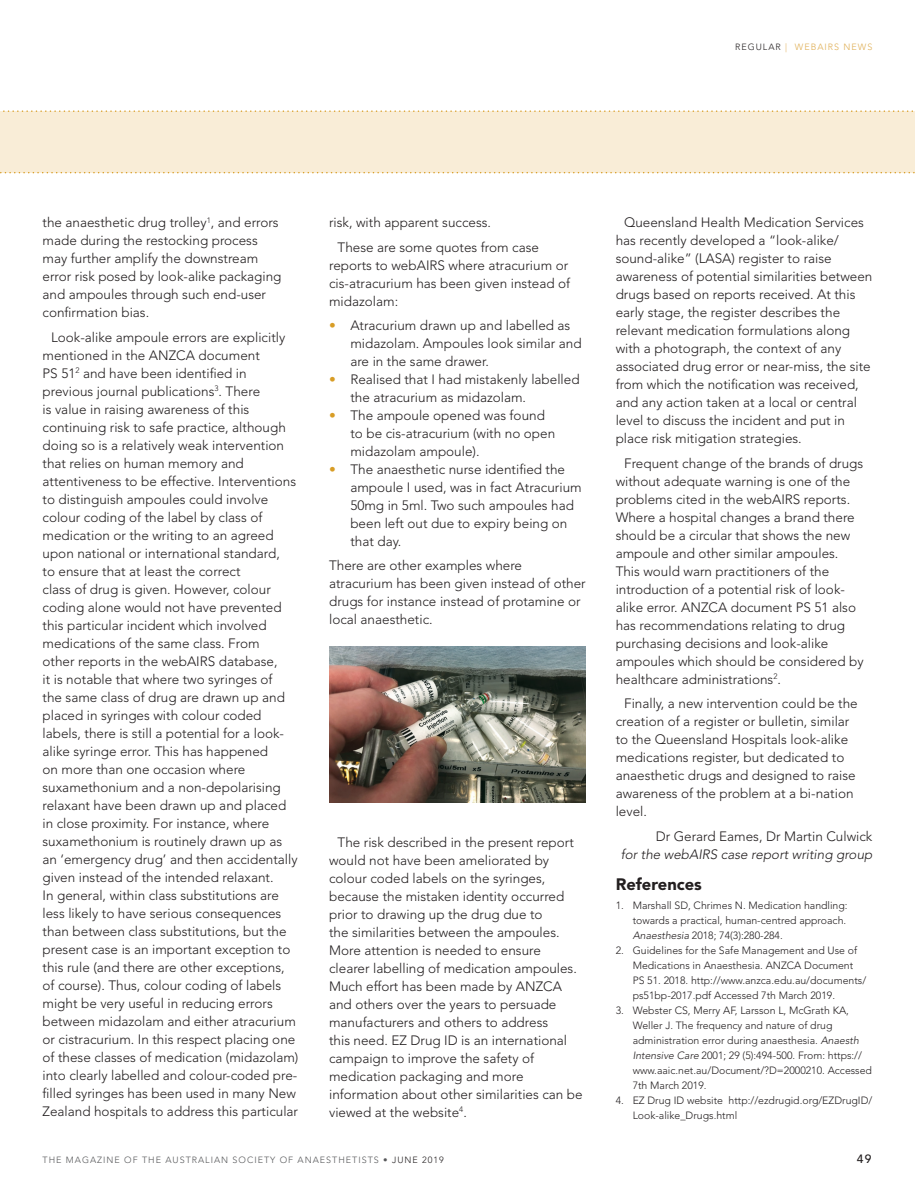
<style>
.page{position:relative;width:915px;height:1191px;background:#fff}
.page>*{position:absolute;margin:0;border:0;box-sizing:border-box;transform-origin:0 0}
.Regular_B_Header{font:900 16.5px "Avenir LT Std";color:#231f20}
.Regular_Body{font:300 13.5px/18px "Avenir LT Std";color:#231f20}
.Regular_Body-2{font:italic 300 13.5px/18px "Avenir LT Std";color:#231f20;text-align:right}
.t1{font:500 12px "Avenir LT Std";color:#231f20}
.References{font:300 10.5px/15px "Avenir LT Std";color:#231f20}
.t2{font:300 9px "Avenir LT Std";letter-spacing:.11em;color:#57585a}
.t3{font:300 9px "Avenir LT Std";letter-spacing:.11em;color:#dfae54}
.s1{color:#231f20}
.s2{color:#d89d26}
.s3{font-style:normal}
.s4{font-style:italic}
</style>
<div class="page">
<div style="left:0;top:111px;width:914px;height:62px;background:#f9edd7"></div>
<svg style="left:0;top:172px;width:915px;height:1px"></svg>
<svg style="left:3px;top:110px;width:912px;height:2px"></svg>
<img style="left:329px;top:646px;width:256px;height:156px">
<p class="t3" style="left:734px;top:41px;width:139px"><span class="s1">REGULAR</span> | WEBAIRS NEWS</p>
<p class="Regular_Body" style="left:43px;top:213px;width:240px">the anaesthetic drug trolley<sup>1</sup>, and errors made during the restocking process may further amplify the downstream error risk posed by look-alike packaging and ampoules through such end-user confirmation bias.</p>
<p class="Regular_Body" style="left:43px;top:328px;width:257px;text-indent:9px">Look-alike ampoule errors are explicitly mentioned in the ANZCA document<br>PS 51<sup>2</sup> and have been identified in previous journal publications<sup>3</sup>. There<br>is value in raising awareness of this continuing risk to safe practice, although doing so is a relatively weak intervention that relies on human memory and attentiveness to be effective. Interventions to distinguish ampoules could involve colour coding of the label by class of medication or the writing to an agreed upon national or international standard,<br>to ensure that at least the correct<br>class of drug is given. However, colour coding alone would not have prevented this particular incident which involved medications of the same class. From<br>other reports in the webAIRS database,<br>it is notable that where two syringes of<br>the same class of drug are drawn up and placed in syringes with colour coded labels, there is still a potential for a look&shy;alike syringe error. This has happened<br>on more than one occasion where suxamethonium and a non-depolarising relaxant have been drawn up and placed in close proximity. For instance, where suxamethonium is routinely drawn up as an ‘emergency drug’ and then accidentally given instead of the intended relaxant.<br>In general, within class substitutions are less likely to have serious consequences than between class substitutions, but the present case is an important exception to this rule (and there are other exceptions, of course). Thus, colour coding of labels might be very useful in reducing errors between midazolam and either atracurium or cistracurium. In this respect placing one of these classes of medication (midazolam) into clearly labelled and colour-coded pre&shy;filled syringes has been used in many New Zealand hospitals to address this particular</p>
<p class="Regular_Body" style="left:329px;top:213px;width:163px">risk, with apparent success.</p>
<p class="Regular_Body" style="left:329px;top:238px;width:242px;text-indent:9px">These are some quotes from case reports to webAIRS where atracurium or cis-atracurium has been given instead of midazolam:</p>
<p class="Regular_Body" style="left:350px;top:316px;width:233px;text-indent:-21px"><span class="s2">•</span> Atracurium drawn up and labelled as midazolam. Ampoules look similar and are in the same drawer.</p>
<p class="Regular_Body" style="left:350px;top:370px;width:231px;text-indent:-21px"><span class="s2">•</span> Realised that I had mistakenly labelled the atracurium as midazolam.</p>
<p class="Regular_Body" style="left:350px;top:406px;width:206px;text-indent:-21px"><span class="s2">•</span> The ampoule opened was found to be cis-atracurium (with no open midazolam ampoule).</p>
<p class="Regular_Body" style="left:350px;top:460px;width:233px;text-indent:-21px"><span class="s2">•</span> The anaesthetic nurse identified the ampoule I used, was in fact Atracurium<br>50mg in 5ml. Two such ampoules had been left out due to expiry being on that day.</p>
<p class="Regular_Body" style="left:329px;top:557px;width:258px">There are other examples where atracurium has been given instead of other drugs for instance instead of protamine or local anaesthetic.</p>
<p class="Regular_Body" style="left:329px;top:833px;width:255px;text-indent:9px">The risk described in the present report would not have been ameliorated by colour coded labels on the syringes, because the mistaken identity occurred prior to drawing up the drug due to<br>the similarities between the ampoules.<br>More attention is needed to ensure clearer labelling of medication ampoules.<br>Much effort has been made by ANZCA and others over the years to persuade manufacturers and others to address<br>this need. EZ Drug ID is an international campaign to improve the safety of medication packaging and more information about other similarities can be viewed at the website<sup>4</sup>.</p>
<p class="Regular_Body" style="left:615px;top:213px;width:258px;text-indent:9px">Queensland Health Medication Services has recently developed a “look-alike/ sound-alike” (LASA) register to raise awareness of potential similarities between drugs based on reports received. At this early stage, the register describes the relevant medication formulations along with a photograph, the context of any associated drug error or near-miss, the site from which the notification was received, and any action taken at a local or central level to discuss the incident and put in place risk mitigation strategies.</p>
<p class="Regular_Body" style="left:615px;top:454px;width:249px;text-indent:9px">Frequent change of the brands of drugs without adequate warning is one of the problems cited in the webAIRS reports.<br>Where a hospital changes a brand there should be a circular that shows the new ampoule and other similar ampoules.<br>This would warn practitioners of the introduction of a potential risk of look&shy;alike error. ANZCA document PS 51 also has recommendations relating to drug purchasing decisions and look-alike ampoules which should be considered by healthcare administrations<sup>2</sup>.</p>
<p class="Regular_Body" style="left:615px;top:694px;width:243px;text-indent:9px">Finally, a new intervention could be the creation of a register or bulletin, similar to the Queensland Hospitals look-alike medications register, but dedicated to anaesthetic drugs and designed to raise awareness of the problem at a bi-nation level.</p>
<p class="Regular_Body-2" style="left:620px;top:827px;width:253px"><span class="s3">Dr Gerard Eames, Dr Martin Culwick<br></span>for the webAIRS case report writing group</p>
<p class="Regular_B_Header" style="left:615px;top:874px;width:88px">References</p>
<p class="References" style="left:632px;top:898px;width:216px;text-indent:-17px">1. Marshall SD, Chrimes N. Medication handling: towards a practical, human-centred approach.<br><span class="s4">Anaesthesia</span> 2018; 74(3):280-284.</p>
<p class="References" style="left:632px;top:943px;width:235px;text-indent:-17px">2. Guidelines for the Safe Management and Use of Medications in Anaesthesia. ANZCA Document PS 51. 2018. http://www.anzca.edu.au/documents/ ps51bp-2017.pdf Accessed 7th March 2019.</p>
<p class="References" style="left:632px;top:1003px;width:241px;text-indent:-17px">3. Webster CS, Merry AF, Larsson L, McGrath KA, Weller J. The frequency and nature of drug administration error during anaesthesia. <span class="s4">Anaesth Intensive Care</span> 2001; 29 (5):494-500. From: https:// www.aaic.net.au/Document/?D=2000210. Accessed 7th March 2019.</p>
<p class="References" style="left:632px;top:1093px;width:241px;text-indent:-17px">4. EZ Drug ID website http://ezdrugid.org/EZDrugID/<br>Look-alike_Drugs.html</p>
<p class="t2" style="left:43px;top:1154px;width:403px">THE MAGAZINE OF THE AUSTRALIAN SOCIETY OF ANAESTHETISTS • <span class="s1">JUNE 2019</span></p>
<p class="t1" style="left:856px;top:1152px;width:16px">49</p>
</div>
